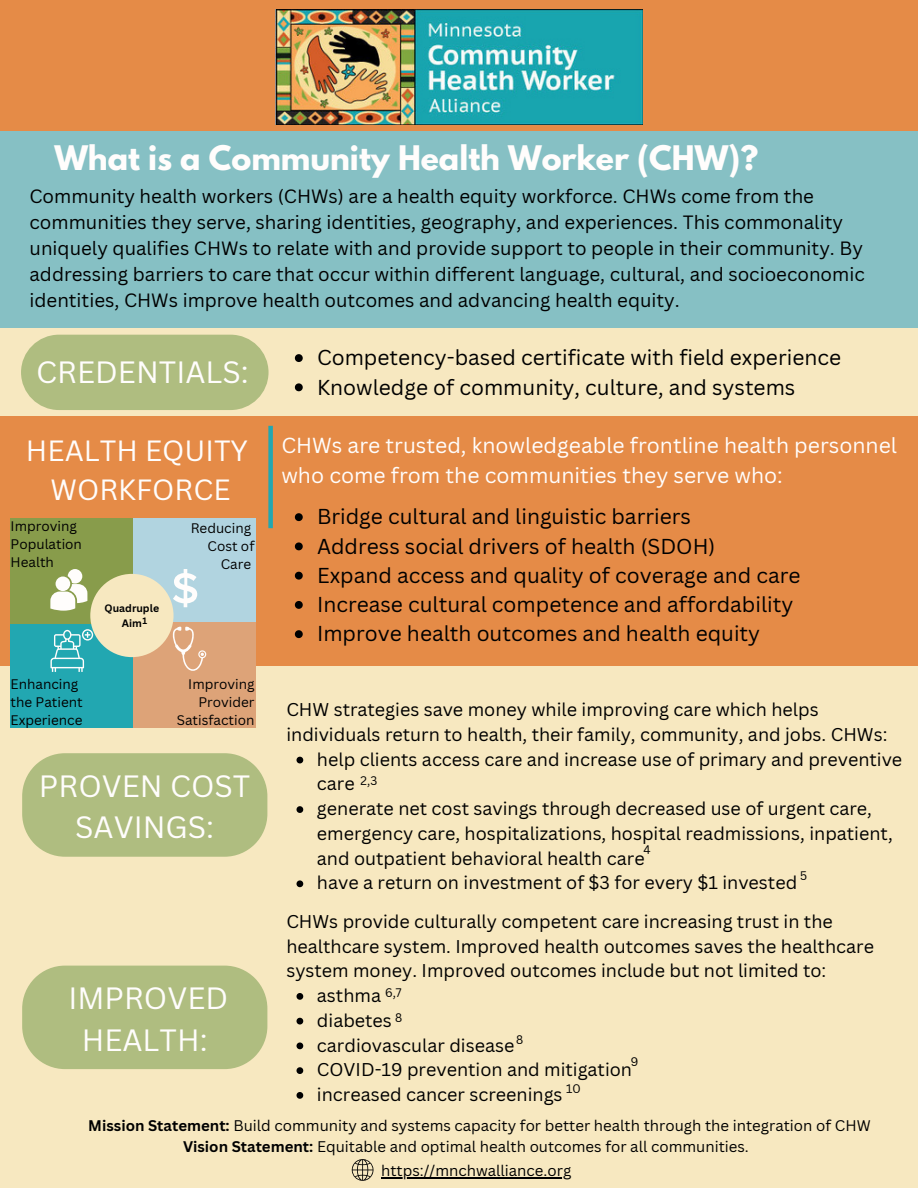
<style>
.page{position:relative;width:918px;height:1188px;background:#f7e8c0}
.page>*{position:absolute;margin:0;border:0;box-sizing:border-box;transform-origin:0 0}
.t1{font:30px/41.7px "Canva Sans";color:#fffdfc;text-align:center}
.t2{font:700 30px "League Spartan";color:#fffdfc}
.t3{font:28.5px/39.3px "Canva Sans";color:#fffdfc;text-align:center}
.t4{font:21.15px/29.2px "Canva Sans";color:#fffdfc}
.t5{font:21px/29.2px "Canva Sans";color:#000}
.t6{font:18.75px/25.8px "Canva Sans";color:#000}
.t7{font:18px/24.8px "Canva Sans";color:#000}
.t8{font:15px/20.5px "Canva Sans";color:#000}
.t9{font:13.5px/18px "Canva Sans";color:#000}
.t10{font:12px/24.6px "Canva Sans";color:#000;text-align:right}
.t11{font:700 10.5px/14.7px "Canva Sans";color:#000;text-align:center}
.t12{font:700 9px "Canva Sans";color:#000}
.s1{font-weight:700}
</style>
<div class="page">
<div style="left:0;top:0;width:918px;height:327px;background:#e58b47"></div>
<img style="left:276px;top:10px;width:366px;height:114px">
<svg style="left:351px;top:1159px;width:23px;height:22px"></svg>
<div style="left:0;top:131px;width:918px;height:197px;background:#86c0c4"></div>
<div style="left:21px;top:335px;width:248px;height:75px;background:#afbd80;border-radius:38px"></div>
<div style="left:0;top:416px;width:918px;height:249px;background:#e58b47"></div>
<div style="left:268px;top:426px;width:5px;height:102px;background:#22a7b1"></div>
<svg style="left:22px;top:753px;width:245px;height:104px;background:#b3bf84"></svg>
<div style="left:22px;top:966px;width:245px;height:103px;background:#afbd80"></div>
<div style="left:11px;top:622px;width:122px;height:106px;background:#22a7b1"></div>
<div style="left:133px;top:518px;width:123px;height:106px;background:#b1d4e0"></div>
<div style="left:11px;top:518px;width:122px;height:106px;background:#889c4b"></div>
<div style="left:133px;top:622px;width:123px;height:106px;background:#dda378"></div>
<div style="left:90px;top:574px;width:84px;height:83px;background:#f7e8c0;border-radius:50%"></div>
<svg style="left:173px;top:569px;width:24px;height:38px"></svg>
<svg style="left:50px;top:569px;width:37px;height:42px"></svg>
<svg style="left:173px;top:627px;width:33px;height:44px"></svg>
<svg style="left:50px;top:629px;width:43px;height:43px"></svg>
<svg style="left:295px;top:513px;width:8px;height:8px"></svg>
<svg style="left:295px;top:542px;width:8px;height:8px"></svg>
<svg style="left:295px;top:572px;width:8px;height:8px"></svg>
<svg style="left:295px;top:601px;width:8px;height:8px"></svg>
<svg style="left:295px;top:630px;width:8px;height:8px"></svg>
<hr style="left:381px;top:1177px;width:190px;height:1px;background:#000">
<svg style="left:295px;top:354px;width:8px;height:8px"></svg>
<svg style="left:295px;top:383px;width:8px;height:8px"></svg>
<svg style="left:297px;top:757px;width:6px;height:6px"></svg>
<svg style="left:297px;top:806px;width:6px;height:7px"></svg>
<svg style="left:297px;top:880px;width:6px;height:7px"></svg>
<svg style="left:297px;top:993px;width:6px;height:7px"></svg>
<svg style="left:297px;top:1018px;width:6px;height:7px"></svg>
<svg style="left:297px;top:1043px;width:6px;height:6px"></svg>
<svg style="left:297px;top:1067px;width:6px;height:7px"></svg>
<svg style="left:297px;top:1092px;width:6px;height:7px"></svg>
<h1 class="t2" style="left:54px;top:143px;width:705px">What is a Community Health Worker (CHW)?</h1>
<p class="t6" style="left:30px;top:183px;width:837px">Community health workers (CHWs) are a health equity workforce. CHWs come from the communities they serve, sharing identities, geography, and experiences. This commonality uniquely qualifies CHWs to relate with and provide support to people in their community. By addressing barriers to care that occur within different language, cultural, and socioeconomic identities, CHWs improve health outcomes and advancing health equity.</p>
<h1 class="t1" style="left:36px;top:350px;width:214px">CREDENTIALS:</h1>
<p class="t5" style="left:317px;top:343px;width:526px">Competency-based certificate with field experience<br>Knowledge of community, culture, and systems</p>
<h2 class="t3" style="left:26px;top:430px;width:224px">HEALTH EQUITY<br>WORKFORCE</h2>
<p class="t4" style="left:281px;top:431px;width:617px">CHWs are trusted, knowledgeable frontline health personnel who come from the communities they serve who:</p>
<p class="t9" style="left:11px;top:516px;width:73px">Improving<br>Population<br>Health</p>
<p class="t9" style="left:11px;top:675px;width:74px">Enhancing the Patient<br>Experience</p>
<p class="t11" style="left:105px;top:601px;width:56px">Quadruple<br>Aim</p>
<p class="t12" style="left:142px;top:614px;width:6px">1</p>
<p class="t9" style="left:191px;top:519px;width:65px;text-align:right">Reducing<br>Cost of<br>Care</p>
<p class="t9" style="left:177px;top:675px;width:79px;text-align:right">Improving<br>Provider<br>Satisfaction</p>
<h1 class="t1" style="left:39px;top:764px;width:213px">PROVEN COST<br>SAVINGS:</h1>
<h1 class="t1" style="left:68px;top:977px;width:161px">IMPROVED<br>HEALTH:</h1>
<p class="t5" style="left:317px;top:502px;width:485px">Bridge cultural and linguistic barriers<br>Address social drivers of health (SDOH)<br>Expand access and quality of coverage and care Increase cultural competence and affordability Improve health outcomes and health equity</p>
<p class="t7" style="left:286px;top:697px;width:603px">CHW strategies save money while improving care which helps individuals return to health, their family, community, and jobs. CHWs:</p>
<p class="t7" style="left:317px;top:746px;width:587px">help clients access care and increase use of primary and preventive care<br>generate net cost savings through decreased use of urgent care, emergency care, hospitalizations, hospital readmissions, inpatient, and outpatient behavioral health care<br>have a return on investment of $3 for every $1 invested</p>
<p class="t7" style="left:286px;top:908px;width:589px">CHWs provide culturally competent care increasing trust in the healthcare system. Improved health outcomes saves the healthcare system money. Improved outcomes include but not limited to:</p>
<p class="t7" style="left:317px;top:983px;width:317px">asthma<br>diabetes<br>cardiovascular disease<br>COVID-19 prevention and mitigation increased cancer screenings</p>
<p class="t10" style="left:385px;top:980px;width:19px;rotate:-1deg">6,7<br>8</p>
<p class="t8" style="left:183px;top:1115px;width:689px;text-indent:-95px"><span class="s1">Mission Statement:</span> Build community and systems capacity for better health through the integration of CHW<br><span class="s1">Vision Statement:</span> Equitable and optimal health outcomes for all communities.</p>
<p class="t8" style="left:381px;top:1160px;width:192px">https://mnchwalliance.org</p>
</div>
